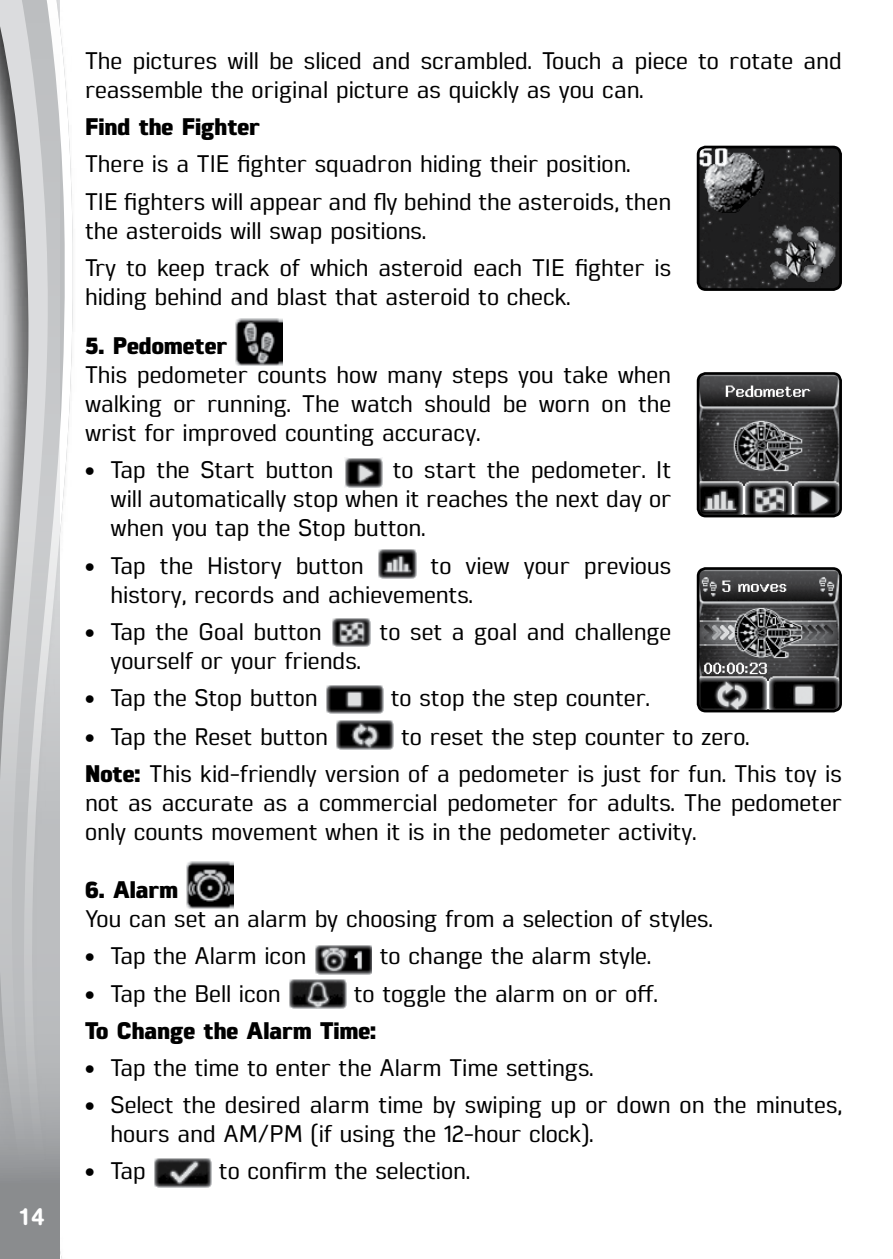
<style>
.page{position:relative;width:893px;height:1259px;background:#fff}
.page>*{position:absolute;margin:0;border:0;box-sizing:border-box;transform-origin:0 0}
.t1{font:500 24px/28.8px "Eund";color:#000}
.t2{font:800 24px "Eund";color:#000}
.t3{font:500 24px "AG Book Rounded";color:#fff}
.s1{font-weight:800}
</style>
<div class="page">
<svg style="left:60px;top:29px;width:13px;height:1230px"></svg>
<svg style="left:0;top:0;width:60px;height:1259px;background:#babbbd"></svg>
<img style="left:236px;top:318px;width:47px;height:47px">
<img style="left:345px;top:458px;width:37px;height:29px">
<img style="left:378px;top:549px;width:39px;height:29px">
<img style="left:332px;top:618px;width:38px;height:29px">
<img style="left:326px;top:685px;width:57px;height:29px">
<img style="left:336px;top:720px;width:57px;height:29px">
<img style="left:187px;top:861px;width:47px;height:47px">
<img style="left:315px;top:945px;width:56px;height:29px">
<img style="left:289px;top:979px;width:57px;height:29px">
<img style="left:154px;top:1158px;width:57px;height:29px">
<img style="left:698px;top:376px;width:140px;height:140px">
<div style="left:697px;top:372px;width:145px;height:145px;border:3px solid #000;border-radius:8px"></div>
<img style="left:698px;top:571px;width:140px;height:140px">
<div style="left:697px;top:567px;width:145px;height:145px;border:3px solid #000;border-radius:8px"></div>
<img style="left:698px;top:147px;width:140px;height:140px">
<div style="left:697px;top:146px;width:145px;height:145px;border:3px solid #000;border-radius:8px"></div>
<p class="t3" style="left:18px;top:1202px;width:28px">14</p>
<p class="t1" style="left:85px;top:45px;width:758px">The pictures will be sliced and scrambled. Touch a piece to rotate and reassemble the original picture as quickly as you can.</p>
<p class="t2" style="left:85px;top:106px;width:176px">Find the Fighter</p>
<p class="t1" style="left:85px;top:144px;width:588px;line-height:37.2px">There is a TIE fighter squadron hiding their position.<br>TIE fighters will appear and fly behind the asteroids, then</p>
<p class="t1" style="left:85px;top:210px;width:588px;line-height:37.2px">the asteroids will swap positions.<br>Try to keep track of which asteroid each TIE fighter is</p>
<p class="t1" style="left:85px;top:280px;width:487px">hiding behind and blast that asteroid to check.</p>
<p class="t2" style="left:85px;top:325px;width:144px">5. Pedometer</p>
<p class="t1" style="left:85px;top:359px;width:588px;text-align:justify">This pedometer counts how many steps you take when walking or running. The watch should be worn on the wrist for improved counting accuracy.</p>
<p class="t1" style="left:85px;top:454px;width:250px">• Tap the Start button</p>
<p class="t1" style="left:111px;top:454px;width:562px;text-align:justify;text-indent:282px">to start the pedometer. It will automatically stop when it reaches the next day or when you tap the Stop button.</p>
<p class="t1" style="left:85px;top:550px;width:280px">• Tap the History button</p>
<p class="t1" style="left:111px;top:550px;width:562px;text-indent:320px">to view your previous history, records and achievements.</p>
<p class="t1" style="left:85px;top:616px;width:238px">• Tap the Goal button</p>
<p class="t1" style="left:380px;top:616px;width:293px">to set a goal and challenge</p>
<p class="t1" style="left:111px;top:645px;width:252px">yourself or your friends.</p>
<p class="t1" style="left:85px;top:682px;width:234px">• Tap the Stop button</p>
<p class="t1" style="left:391px;top:682px;width:260px">to stop the step counter.</p>
<p class="t1" style="left:85px;top:720px;width:244px">• Tap the Reset button</p>
<p class="t1" style="left:85px;top:716px;width:758px;line-height:37.2px;text-indent:316px">to reset the step counter to zero.<br><span class="s1">Note:</span> This kid-friendly version of a pedometer is just for fun. This toy is</p>
<p class="t1" style="left:85px;top:786px;width:758px">not as accurate as a commercial pedometer for adults. The pedometer only counts movement when it is in the pedometer activity.</p>
<p class="t2" style="left:85px;top:869px;width:95px">6. Alarm</p>
<p class="t1" style="left:85px;top:902px;width:629px">You can set an alarm by choosing from a selection of styles.</p>
<p class="t1" style="left:85px;top:940px;width:223px">• Tap the Alarm icon</p>
<p class="t1" style="left:380px;top:940px;width:273px">to change the alarm style.</p>
<p class="t1" style="left:85px;top:977px;width:197px">• Tap the Bell icon</p>
<p class="t1" style="left:354px;top:977px;width:305px">to toggle the alarm on or off.</p>
<p class="t2" style="left:85px;top:1009px;width:293px">To Change the Alarm Time:</p>
<p class="t1" style="left:85px;top:1051px;width:510px">• Tap the time to enter the Alarm Time settings.</p>
<p class="t1" style="left:111px;top:1089px;width:733px;text-indent:-26px">• Select the desired alarm time by swiping up or down on the minutes, hours and AM/PM (if using the 12-hour clock).</p>
<p class="t1" style="left:85px;top:1155px;width:62px">• Tap</p>
<p class="t1" style="left:219px;top:1155px;width:253px">to confirm the selection.</p>
</div>
